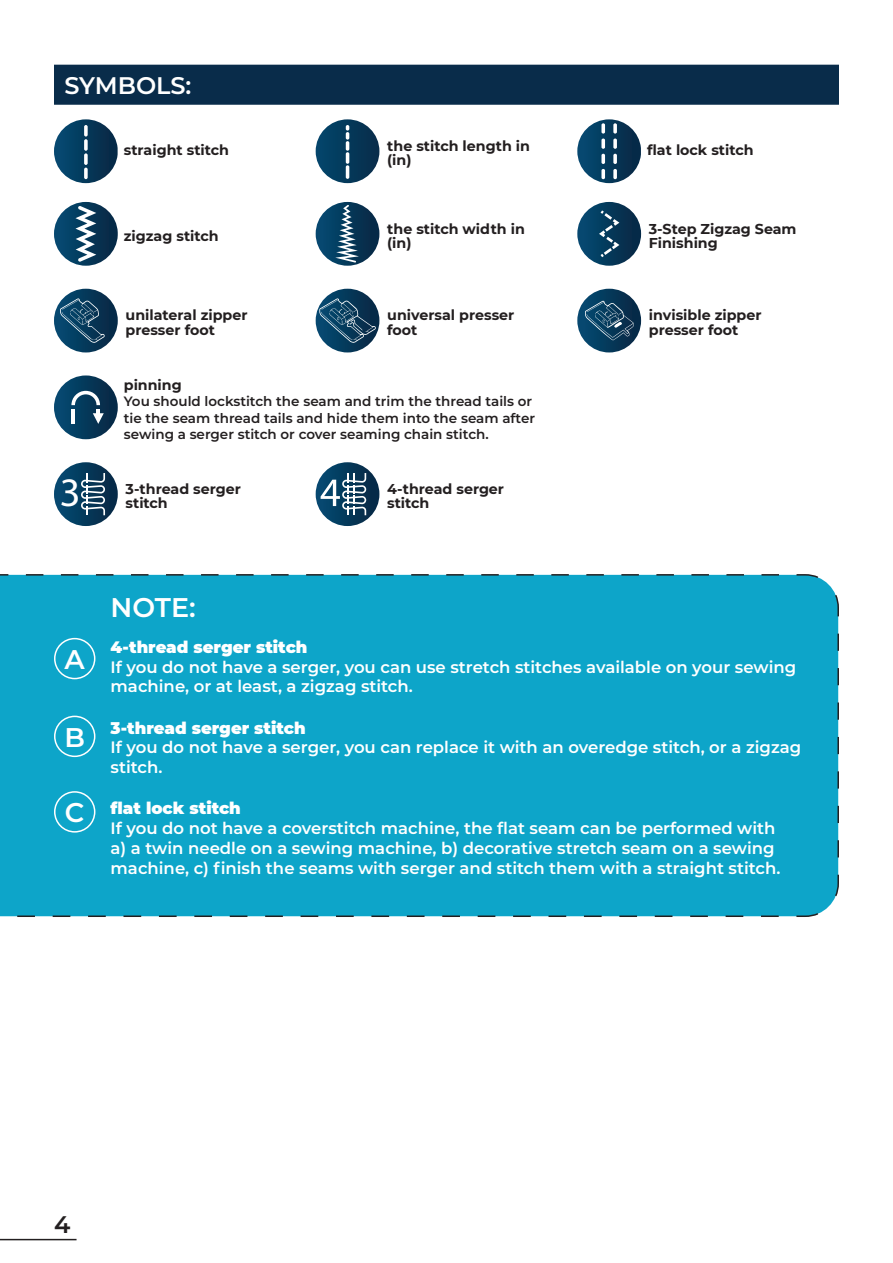
<style>
.page{position:relative;width:893px;height:1263px;background:#fff}
.page>*{position:absolute;margin:0;border:0;box-sizing:border-box;transform-origin:0 0}
.t1{font:40.65px "Myriad Pro";color:#fff}
.t2{font:600 27px "Montserrat";color:#fff}
.t3{font:600 24px "Montserrat";letter-spacing:-.005em;color:#fff}
.t4{font:600 24px "Montserrat";color:#231f20}
.t5{font:600 16.5px/19.8px "Montserrat";color:#fff}
.t6{font:900 16.5px "Montserrat";color:#fff}
.t7{font:700 14.25px/14.2px "Montserrat";color:#231f20}
.t8{font:600 13.5px/16.5px "Montserrat";color:#231f20}
</style>
<div class="page">
<hr style="left:0;top:1239px;width:77px;height:1px;background:#231f20">
<div style="left:0;top:574px;width:839px;height:343px;background:#0da5c9"></div>
<div style="left:54px;top:638px;width:41px;height:41px;border:2px solid #fff;border-radius:50%"></div>
<div style="left:54px;top:716px;width:41px;height:41px;border:2px solid #fff;border-radius:50%"></div>
<div style="left:54px;top:791px;width:41px;height:42px;border:2px solid #fff;border-radius:50%"></div>
<div style="left:54px;top:65px;width:785px;height:40px;background:#092c4a;border:2px solid #092c4a"></div>
<svg style="left:54px;top:375px;width:64px;height:64px;background:#0a3d5e"></svg>
<hr style="left:71px;top:409px;width:4px;height:15px;background:#fff">
<hr style="left:96px;top:409px;width:4px;height:10px;background:#fff">
<svg style="left:93px;top:413px;width:11px;height:11px"></svg>
<svg style="left:71px;top:391px;width:29px;height:14px"></svg>
<div style="left:316px;top:119px;width:63px;height:64px;background:linear-gradient(to right,#05486d,#092e4a);border-radius:32px"></div>
<svg style="left:346px;top:125px;width:3px;height:39px"></svg>
<hr style="left:346px;top:165px;width:3px;height:14px;background:#fff;border-radius:2px">
<svg style="left:316px;top:202px;width:63px;height:64px;background:#093b5d"></svg>
<svg style="left:335px;top:205px;width:24px;height:58px"></svg>
<svg style="left:54px;top:202px;width:64px;height:64px;background:#0e3f60"></svg>
<svg style="left:75px;top:206px;width:21px;height:56px"></svg>
<svg style="left:54px;top:119px;width:64px;height:64px"></svg>
<svg style="left:84px;top:125px;width:4px;height:12px"></svg>
<svg style="left:84px;top:139px;width:4px;height:12px"></svg>
<svg style="left:84px;top:153px;width:4px;height:12px"></svg>
<svg style="left:84px;top:168px;width:4px;height:11px"></svg>
<svg style="left:577px;top:119px;width:64px;height:64px"></svg>
<svg style="left:601px;top:123px;width:4px;height:11px"></svg>
<svg style="left:613px;top:123px;width:4px;height:11px"></svg>
<svg style="left:601px;top:139px;width:4px;height:10px"></svg>
<svg style="left:613px;top:139px;width:4px;height:10px"></svg>
<svg style="left:601px;top:154px;width:4px;height:10px"></svg>
<svg style="left:613px;top:154px;width:4px;height:10px"></svg>
<svg style="left:601px;top:169px;width:4px;height:10px"></svg>
<svg style="left:613px;top:169px;width:4px;height:10px"></svg>
<svg style="left:54px;top:289px;width:64px;height:63px"></svg>
<svg style="left:60px;top:298px;width:45px;height:45px;background:#1f4f6e"></svg>
<svg style="left:316px;top:289px;width:63px;height:63px"></svg>
<svg style="left:319px;top:298px;width:57px;height:45px;background:#275370"></svg>
<svg style="left:577px;top:289px;width:64px;height:63px"></svg>
<svg style="left:585px;top:301px;width:48px;height:39px;background:#22506d"></svg>
<svg style="left:54px;top:462px;width:64px;height:64px;background:#0a3f61"></svg>
<svg style="left:81px;top:473px;width:24px;height:42px"></svg>
<svg style="left:316px;top:462px;width:63px;height:64px"></svg>
<svg style="left:321px;top:473px;width:45px;height:42px"></svg>
<svg style="left:577px;top:202px;width:64px;height:64px;background:#0b3d5e"></svg>
<svg style="left:599px;top:210px;width:20px;height:47px"></svg>
<h3 class="t3" style="left:64px;top:68px;width:128px">SYMBOLS:</h3>
<p class="t7" style="left:124px;top:143px;width:107px">straight stitch</p>
<p class="t7" style="left:387px;top:138px;width:144px">the stitch length in (in)</p>
<p class="t7" style="left:124px;top:228px;width:96px">zigzag stitch</p>
<p class="t7" style="left:387px;top:221px;width:139px">the stitch width in (in)</p>
<p class="t7" style="left:647px;top:143px;width:108px">flat lock stitch</p>
<p class="t7" style="left:649px;top:221px;width:149px">3-Step Zigzag Seam<br>Finishing</p>
<p class="t7" style="left:126px;top:307px;width:123px">unilateral zipper presser foot</p>
<p class="t7" style="left:387px;top:307px;width:129px">universal presser foot</p>
<p class="t7" style="left:649px;top:307px;width:114px">invisible zipper presser foot</p>
<h1 class="t1" style="left:60px;top:467px;width:22px">3</h1>
<p class="t7" style="left:124px;top:377px;width:60px">pinning</p>
<p class="t8" style="left:124px;top:392px;width:413px">You should lockstitch the seam and trim the thread tails or tie the seam thread tails and hide them into the seam after sewing a serger stitch or cover seaming chain stitch.</p>
<p class="t7" style="left:126px;top:481px;width:117px">3-thread serger</p>
<p class="t7" style="left:126px;top:495px;width:44px">stitch</p>
<p class="t7" style="left:387px;top:481px;width:118px">4-thread serger stitch</p>
<h2 class="t2" style="left:64px;top:640px;width:22px">А</h2>
<h2 class="t2" style="left:64px;top:718px;width:22px">B</h2>
<h2 class="t2" style="left:65px;top:793px;width:21px">C</h2>
<h2 class="t2" style="left:111px;top:588px;width:87px">NOTE:</h2>
<p class="t6" style="left:111px;top:634px;width:198px">4-thread serger stitch</p>
<p class="t5" style="left:111px;top:656px;width:687px">If you do not have a serger, you can use stretch stitches available on your sewing machine, or at least, a zigzag stitch.</p>
<p class="t6" style="left:111px;top:715px;width:197px">3-thread serger stitch</p>
<p class="t5" style="left:111px;top:737px;width:692px">If you do not have a serger, you can replace it with an overedge stitch, or a zigzag stitch.</p>
<p class="t6" style="left:111px;top:796px;width:132px">flat lock stitch</p>
<p class="t5" style="left:111px;top:818px;width:671px">If you do not have a coverstitch machine, the flat seam can be performed with a) a twin needle on a sewing machine, b) decorative stretch seam on a sewing machine, c) finish the seams with serger and stitch them with a straight stitch.</p>
<h3 class="t4" style="left:54px;top:1207px;width:18px">4</h3>
</div>
